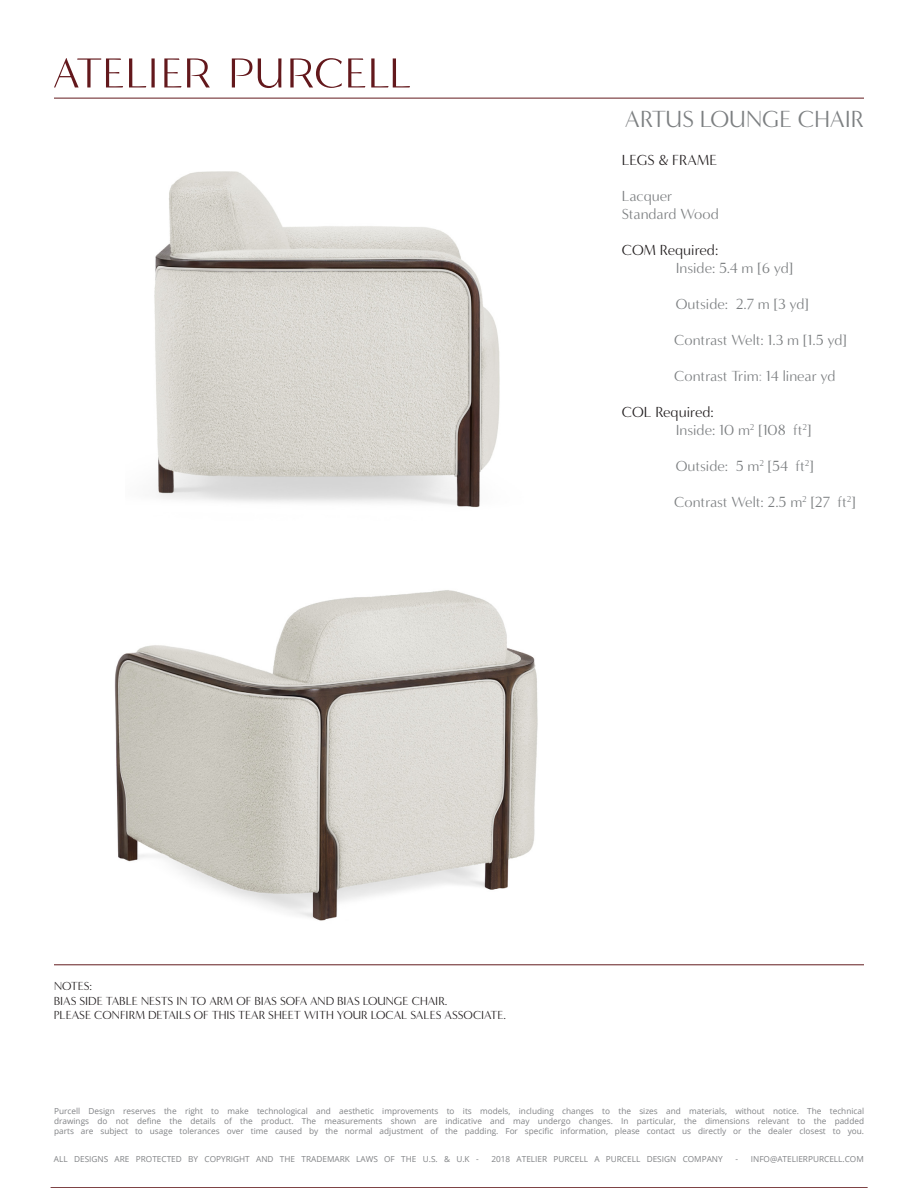
<style>
.page{position:relative;width:918px;height:1188px;background:#fff}
.page>*{position:absolute;margin:0;border:0;box-sizing:border-box;transform-origin:0 0}
.t1{font:24px "Minerva Modern";color:#7c7f81}
.t2{font:15px/18px "Minerva Modern";color:#7c7f81}
.t3{font:15px "Minerva Modern";color:#231f20}
.t4{font:12px/15.5px "Minerva Modern";color:#231f20}
.t5{font:8.25px/9.9px "Open Sans";color:#808285;text-align:justify}
.s1{color:#a8a9ad}
.s2{color:#231f20}
</style>
<div class="page">
<hr style="left:54px;top:98px;width:810px;height:1px;background:#631b1e">
<svg style="left:54px;top:58px;width:69px;height:29px"></svg>
<svg style="left:129px;top:58px;width:26px;height:29px"></svg>
<svg style="left:232px;top:58px;width:49px;height:30px"></svg>
<svg style="left:348px;top:58px;width:17px;height:29px"></svg>
<svg style="left:371px;top:58px;width:39px;height:29px"></svg>
<svg style="left:290px;top:58px;width:52px;height:30px"></svg>
<svg style="left:164px;top:58px;width:46px;height:29px"></svg>
<hr style="left:54px;top:965px;width:810px;height:1px;background:#631b1e">
<hr style="left:51px;top:1187px;width:817px;height:1px;background:#631b1e">
<img style="left:154px;top:171px;width:346px;height:337px">
<img style="left:114px;top:590px;width:424px;height:331px">
<h1 class="t1" style="left:625px;top:105px;width:241px">ARTUS LOUNGE CHAIR</h1>
<h2 class="t3" style="left:622px;top:151px;width:97px">LEGS &amp; FRAME</h2>
<h2 class="t2" style="left:622px;top:187px;width:99px">Lacquer<br>Standard Wood</h2>
<h2 class="t3" style="left:622px;top:241px;width:98px">COM Required:</h2>
<h2 class="t2" style="left:676px;top:259px;width:119px">Inside: 5.4 m [6 yd]</h2>
<h2 class="t2" style="left:676px;top:295px;width:135px">Outside: 2.7 m [3 yd]</h2>
<h2 class="t2" style="left:674px;top:331px;width:174px">Contrast Welt: 1.3 m [1.5 yd]</h2>
<h2 class="t2" style="left:674px;top:367px;width:163px">Contrast Trim<span class="s1">:</span> 14 linear yd</h2>
<h2 class="t2" style="left:676px;top:403px;width:137px;text-indent:-54px"><span class="s2">COL Required:<br></span>Inside: 10 m<sup>2</sup> [108 ft<sup>2</sup>]</h2>
<h2 class="t2" style="left:676px;top:457px;width:140px">Outside: 5 m<sup>2</sup> [54 ft<sup>2</sup>]</h2>
<h2 class="t2" style="left:674px;top:493px;width:183px">Contrast Welt: 2.5 m<sup>2</sup> [27 ft<sup>2</sup>]</h2>
<h3 class="t4" style="left:54px;top:978px;width:395px">NOTES:<br>BIAS SIDE TABLE NESTS IN TO ARM OF BIAS SOFA AND BIAS LOUNGE CHAIR.</h3>
<h3 class="t4" style="left:54px;top:1008px;width:454px">PLEASE CONFIRM DETAILS OF THIS TEAR SHEET WITH YOUR LOCAL SALES ASSOCIATE.</h3>
<p class="t5" style="left:54px;top:1106px;width:812px">Purcell Design reserves the right to make technological and aesthetic improvements to its models, including changes to the sizes and materials, without notice. The technical drawings do not define the details of the product. The measurements shown are indicative and may undergo changes. In particular, the dimensions relevant to the padded parts are subject to usage tolerances over time caused by the normal adjustment of the padding. For specific information, please contact us directly or the dealer closest to you.</p>
<p class="t5" style="left:54px;top:1154px;width:426px">ALL DESIGNS ARE PROTECTED BY COPYRIGHT AND THE TRADEMARK LAWS OF THE U.S. &amp; U.K -</p>
<p class="t5" style="left:491px;top:1154px;width:233px">2018 ATELIER PURCELL A PURCELL DESIGN COMPANY</p>
<p class="t5" style="left:735px;top:1154px;width:130px">- INFO@ATELIERPURCELL.COM</p>
</div>
